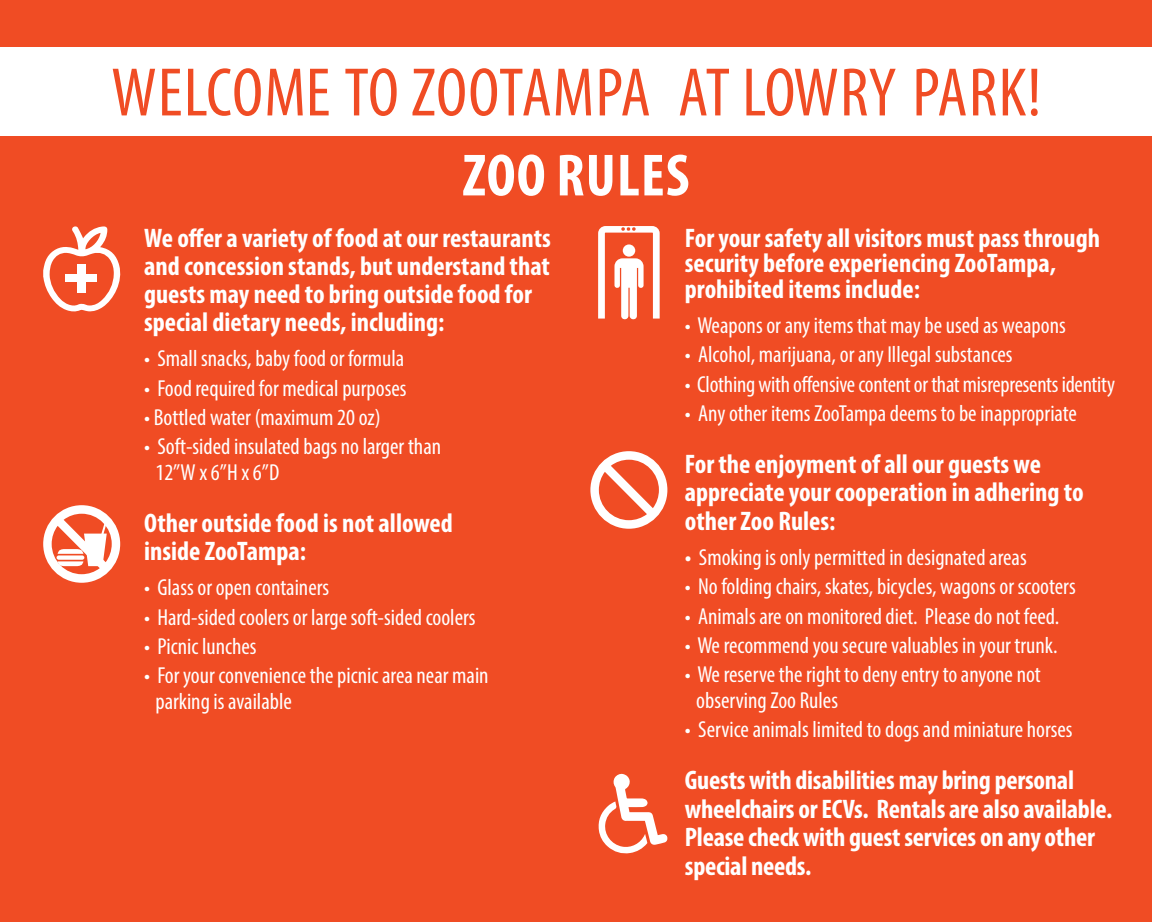
<style>
.page{position:relative;width:1152px;height:922px;background:#f04c24}
.page>*{position:absolute;margin:0;border:0;box-sizing:border-box;transform-origin:0 0}
.t1{font:condensed 69.2px "Myriad Pro";letter-spacing:.005em;color:#f04c24}
.t2{font:700 condensed 60px "Myriad Pro";letter-spacing:.02em;color:#fff}
.t3{font:700 condensed 26.92px/28.6px "Myriad Pro";color:#fff}
.t4{font:condensed 23.2px/25.6px "Myriad Pro";color:#fff}
.s1{font-weight:700}
</style>
<div class="page">
<div style="left:0;top:47px;width:1152px;height:88px;background:#fff"></div>
<svg style="left:43px;top:226px;width:78px;height:86px"></svg>
<div style="left:77px;top:264px;width:9px;height:29px;background:#fff"></div>
<div style="left:66px;top:274px;width:31px;height:8px;background:#fff"></div>
<svg style="left:43px;top:505px;width:77px;height:78px"></svg>
<svg style="left:590px;top:451px;width:77px;height:78px"></svg>
<svg style="left:598px;top:773px;width:70px;height:81px"></svg>
<svg style="left:598px;top:226px;width:62px;height:94px"></svg>
<h1 class="t1" style="left:111px;top:51px;width:932px">WELCOME TO ZOOTAMPA AT LOWRY PARK!</h1>
<h2 class="t2" style="left:463px;top:138px;width:228px">ZOO RULES</h2>
<p class="t3" style="left:144px;top:223px;width:408px;line-height:28.2px">We offer a variety of food at our restaurants and concession stands, but understand that guests may need to bring outside food for special dietary needs, including:</p>
<p class="t4" style="left:144px;top:345px;width:262px">• Small snacks, baby food or formula</p>
<p class="t4" style="left:144px;top:375px;width:264px">• Food required for medical purposes</p>
<p class="t4" style="left:144px;top:404px;width:238px">• Bottled water (maximum 20 oz)</p>
<p class="t4" style="left:155px;top:433px;width:287px;text-indent:-11px">• Soft-sided insulated bags no larger than<br>12”W x 6”H x 6”D</p>
<p class="t3" style="left:144px;top:508px;width:310px">Other outside food is not allowed inside ZooTampa:</p>
<p class="t4" style="left:144px;top:574px;width:187px">• Glass or open containers</p>
<p class="t4" style="left:144px;top:604px;width:333px">• Hard-sided coolers or large soft-sided coolers</p>
<p class="t4" style="left:144px;top:633px;width:114px">• Picnic lunches</p>
<p class="t4" style="left:155px;top:662px;width:335px;text-indent:-11px">• For your convenience the picnic area near main parking is available</p>
<p class="t3" style="left:685px;top:224px;width:417px;line-height:25.6px">For your safety all visitors must pass through security before experiencing ZooTampa, prohibited items include:</p>
<p class="t4" style="left:685px;top:312px;width:382px">• Weapons or any items that may be used as weapons</p>
<p class="t4" style="left:685px;top:341px;width:329px">• Alcohol, marijuana, or any Illegal substances</p>
<p class="t4" style="left:685px;top:371px;width:432px">• Clothing with offensive content or that misrepresents identity</p>
<p class="t4" style="left:685px;top:400px;width:394px">• Any other items ZooTampa deems to be inappropriate</p>
<p class="t3" style="left:685px;top:449px;width:400px">For the enjoyment of all our guests we appreciate your cooperation in adhering to other Zoo Rules:</p>
<p class="t4" style="left:685px;top:544px;width:343px"><span class="s1">•</span> Smoking is only permitted in designated areas</p>
<p class="t4" style="left:685px;top:573px;width:392px">• No folding chairs, skates, bicycles, wagons or scooters</p>
<p class="t4" style="left:685px;top:603px;width:376px">• Animals are on monitored diet. Please do not feed.</p>
<p class="t4" style="left:685px;top:632px;width:374px">• We recommend you secure valuables in your trunk.</p>
<p class="t4" style="left:696px;top:661px;width:346px;text-indent:-11px">• We reserve the right to deny entry to anyone not observing Zoo Rules</p>
<p class="t4" style="left:685px;top:716px;width:389px">• Service animals limited to dogs and miniature horses</p>
<p class="t3" style="left:685px;top:765px;width:429px">Guests with disabilities may bring personal wheelchairs or ECVs. Rentals are also available.<br>Please check with guest services on any other special needs.</p>
</div>
